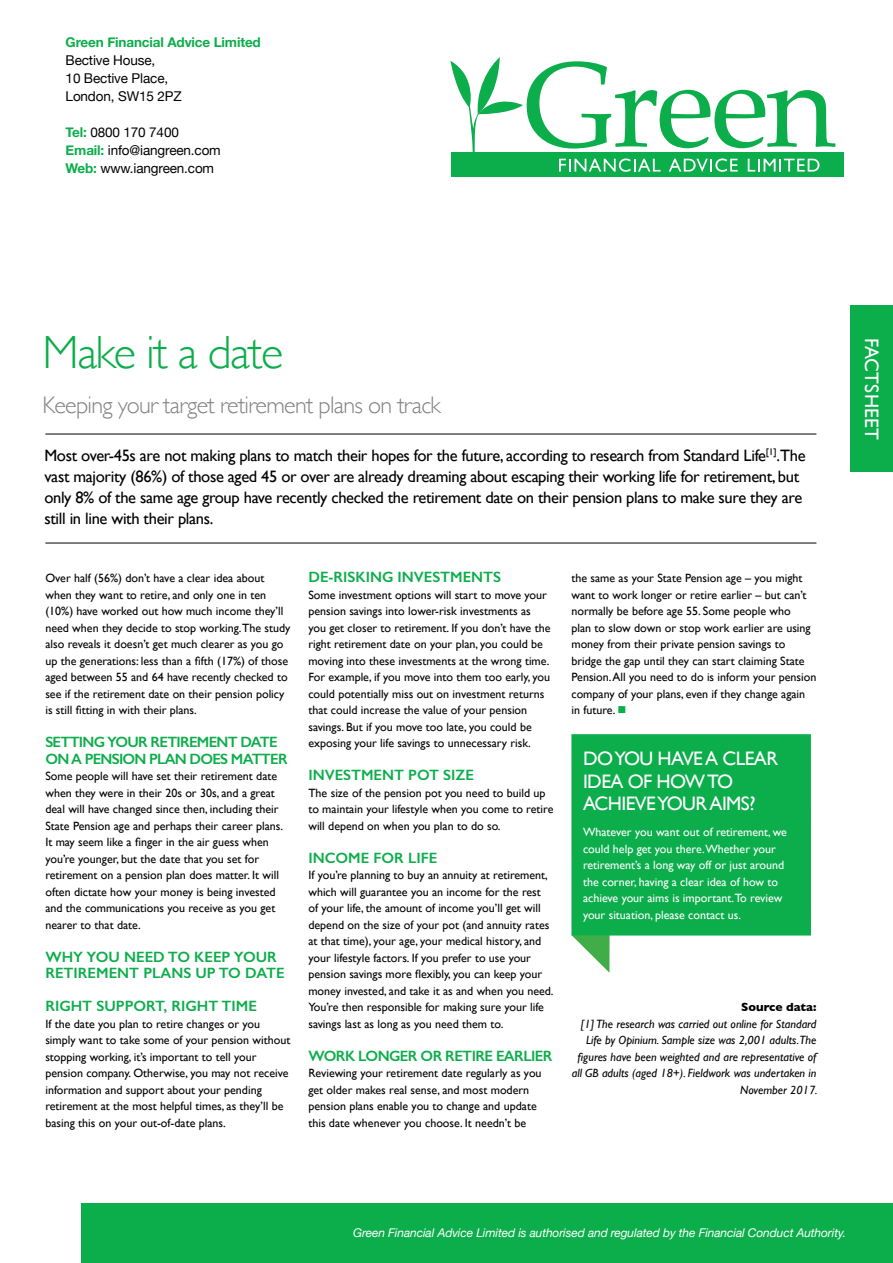
<style>
.page{position:relative;width:893px;height:1263px;background:#fff}
.page>*{position:absolute;margin:0;border:0;box-sizing:border-box;transform-origin:0 0}
.t1{font:300 46.5px "Gill Sans";letter-spacing:-.03em;color:#0cad4b}
.t2{font:300 24px "Gill Sans";letter-spacing:-.03em;color:#808285}
.t3{font:19.5px/22.5px "Gill Sans";letter-spacing:-.03em;color:#fff}
.t4{font:19.5px "Gill Sans";letter-spacing:.01em;color:#fff}
.t5{font:16.5px/21px "Gill Sans";letter-spacing:-.02em;color:#000}
.t6{font:600 15px/16.5px "Gill Sans";color:#0cad4b}
.t7{font:600 15px/16.5px "Gill Sans";letter-spacing:-.05em;color:#0cad4b}
.t8{font:600 15px "Gill Sans";letter-spacing:-.04em;color:#0cad4b}
.t9{font:13.5px/18px "Helvetica Neue";letter-spacing:-.01em;color:#000}
.t10{font:700 13.5px "Helvetica Neue";letter-spacing:-.01em;color:#0cad4b}
.t11{font:12px/16.5px "Gill Sans";color:#000}
.t12{font:12px/16.5px "Gill Sans";color:#fff}
.t13{font:italic 12px/16.5px "Gill Sans";color:#000;text-align:right}
.t14{font:italic 12px "Helvetica Neue";letter-spacing:-.01em;color:#fff}
.t15{font:700 12px "Gill Sans";color:#000}
.s1{font-weight:700;color:#0cad4b}
.s2{color:#0cad4b}
</style>
<div class="page">
<hr style="left:45px;top:543px;width:771px;height:1px;background:#000">
<hr style="left:45px;top:434px;width:771px;height:1px;background:#000">
<svg style="left:571px;top:935px;width:38px;height:37px"></svg>
<div style="left:571px;top:734px;width:240px;height:201px;background:#0cad4b"></div>
<div style="left:850px;top:306px;width:43px;height:166px;background:#0cad4b"></div>
<div style="left:81px;top:1203px;width:812px;height:60px;background:#0cad4b"></div>
<div style="left:451px;top:152px;width:393px;height:24px;background:#0cad4b"></div>
<svg style="left:450px;top:57px;width:385px;height:115px"></svg>
<p class="t10" style="left:66px;top:34px;width:197px">Green Financial Advice Limited</p>
<p class="t9" style="left:66px;top:51px;width:118px">Bective House,<br>10 Bective Place,<br>London, SW15 2PZ</p>
<p class="t9" style="left:66px;top:123px;width:157px"><span class="s1">Tel:</span> 0800 170 7400<br><span class="s1">Email:</span> info@iangreen.com<br><span class="s1">Web:</span> www.iangreen.com</p>
<h1 class="t1" style="left:43px;top:326px;width:243px">Make it a date</h1>
<h2 class="t2" style="left:43px;top:392px;width:400px">Keeping your target retirement plans on track</h2>
<p class="t5" style="left:44px;top:444px;width:763px">Most over-45s are not making plans to match their hopes for the future, according to research from Standard Life<sup>[1]</sup>.The vast majority (86%) of those aged 45 or over are already dreaming about escaping their working life for retirement, but only 8% of the same age group have recently checked the retirement date on their pension plans to make sure they are still in line with their plans.</p>
<p class="t11" style="left:45px;top:570px;width:247px">Over half (56%) don’t have a clear idea about when they want to retire, and only one in ten (10%) have worked out how much income they’ll need when they decide to stop working.The study also reveals it doesn’t get much clearer as you go up the generations: less than a fifth (17%) of those aged between 55 and 64 have recently checked to see if the retirement date on their pension policy is still fitting in with their plans.</p>
<p class="t7" style="left:45px;top:734px;width:244px">SETTING YOUR RETIREMENT DATE<br>ON A PENSION PLAN DOES MATTER</p>
<p class="t11" style="left:45px;top:768px;width:239px">Some people will have set their retirement date when they were in their 20s or 30s, and a great deal will have changed since then, including their State Pension age and perhaps their career plans.<br>It may seem like a finger in the air guess when you’re younger, but the date that you set for retirement on a pension plan does matter. It will often dictate how your money is being invested and the communications you receive as you get nearer to that date.</p>
<p class="t6" style="left:45px;top:948px;width:241px">WHY YOU NEED TO KEEP YOUR<br>RETIREMENT PLANS UP TO DATE</p>
<p class="t6" style="left:45px;top:998px;width:213px">RIGHT SUPPORT, RIGHT TIME</p>
<p class="t11" style="left:45px;top:1015px;width:246px">If the date you plan to retire changes or you simply want to take some of your pension without stopping working, it’s important to tell your pension company. Otherwise, you may not receive information and support about your pending retirement at the most helpful times, as they’ll be basing this on your out-of-date plans.</p>
<p class="t6" style="left:308px;top:569px;width:194px">DE-RISKING INVESTMENTS</p>
<p class="t11" style="left:308px;top:586px;width:244px">Some investment options will start to move your pension savings into lower-risk investments as you get closer to retirement. If you don’t have the right retirement date on your plan, you could be moving into these investments at the wrong time.<br>For example, if you move into them too early, you could potentially miss out on investment returns that could increase the value of your pension savings. But if you move too late, you could be exposing your life savings to unnecessary risk.</p>
<p class="t6" style="left:308px;top:767px;width:167px">INVESTMENT POT SIZE</p>
<p class="t11" style="left:308px;top:784px;width:247px">The size of the pension pot you need to build up to maintain your lifestyle when you come to retire will depend on when you plan to do so.</p>
<p class="t6" style="left:308px;top:849px;width:130px">INCOME FOR LIFE</p>
<p class="t11" style="left:308px;top:867px;width:247px">If you’re planning to buy an annuity at retirement, which will guarantee you an income for the rest<br>of your life, the amount of income you’ll get will depend on the size of your pot (and annuity rates at that time), your age, your medical history, and your lifestyle factors. If you prefer to use your pension savings more flexibly, you can keep your money invested, and take it as and when you need.<br>You’re then responsible for making sure your life savings last as long as you need them to.</p>
<p class="t8" style="left:308px;top:1046px;width:245px">WORK LONGER OR RETIRE EARLIER</p>
<p class="t11" style="left:308px;top:1065px;width:235px">Reviewing your retirement date regularly as you get older makes real sense, and most modern pension plans enable you to change and update this date whenever you choose. It needn’t be</p>
<p class="t11" style="left:571px;top:570px;width:246px">the same as your State Pension age – you might want to work longer or retire earlier – but can’t normally be before age 55. Some people who<br>plan to slow down or stop work earlier are using money from their private pension savings to bridge the gap until they can start claiming State Pension. All you need to do is inform your pension company of your plans, even if they change again in future. <span class="s2">■</span></p>
<h3 class="t3" style="left:583px;top:747px;width:197px">DO YOU HAVE A CLEAR<br>IDEA OF HOW TO<br>ACHIEVE YOUR AIMS?</h3>
<p class="t12" style="left:583px;top:824px;width:206px">Whatever you want out of retirement, we could help get you there.Whether your retirement’s a long way off or just around the corner, having a clear idea of how to achieve your aims is important.To review your situation, please contact us.</p>
<p class="t15" style="left:741px;top:1000px;width:77px">Source data:</p>
<p class="t13" style="left:572px;top:1015px;width:247px">[1] The research was carried out online for Standard Life by Opinium. Sample size was 2,001 adults.The figures have been weighted and are representative of all GB adults (aged 18+). Fieldwork was undertaken in November 2017.</p>
<h3 class="t4" style="left:883px;top:338px;width:104px;rotate:90deg">FACTSHEET</h3>
<p class="t14" style="left:353px;top:1226px;width:494px">Green Financial Advice Limited is authorised and regulated by the Financial Conduct Authority.</p>
</div>
